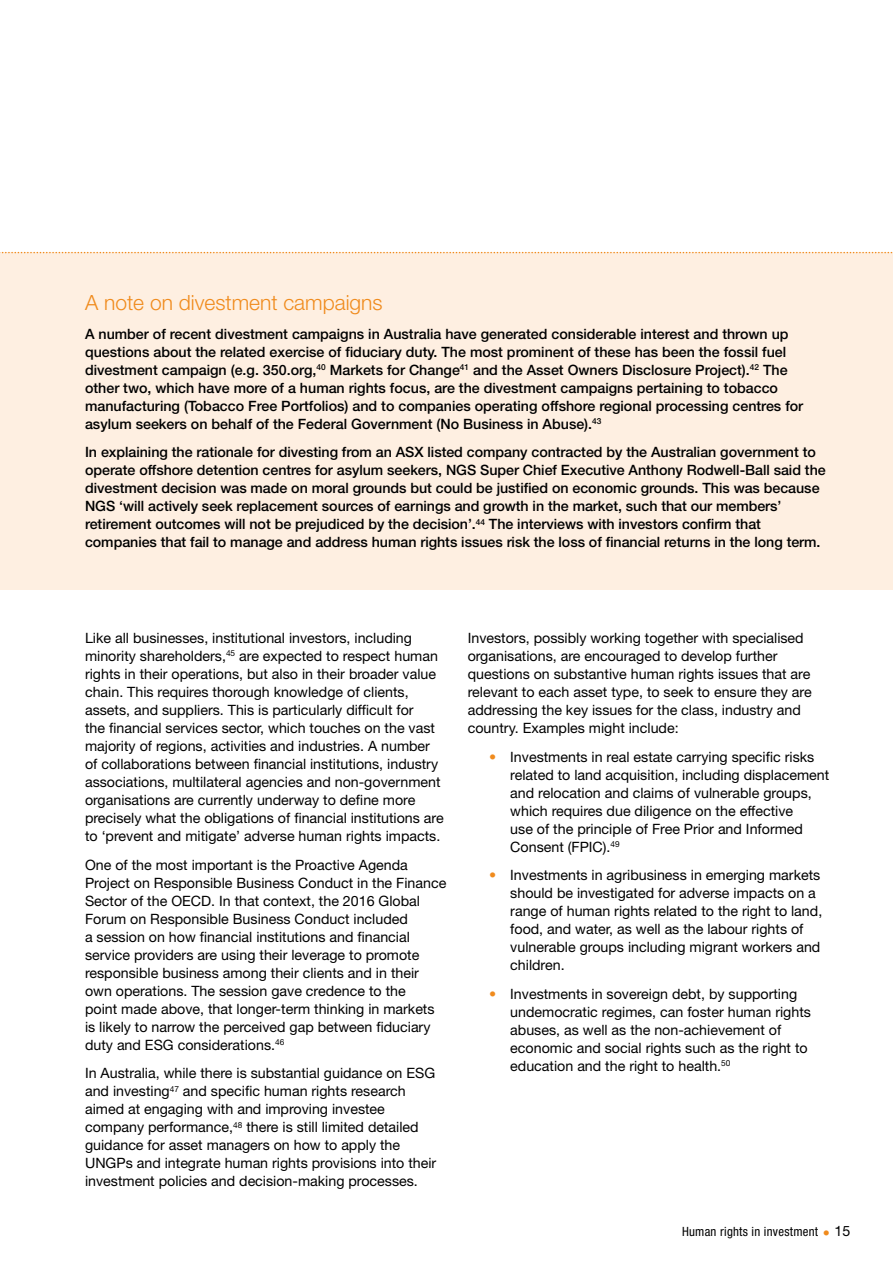
<style>
.page{position:relative;width:893px;height:1263px;background:#fff}
.page>*{position:absolute;margin:0;border:0;box-sizing:border-box;transform-origin:0 0}
.t1{font:300 21px "Helvetica Neue LT Std";color:#f08b1d}
.t2{font:14.25px/18px "Helvetica Neue LT Std";color:#000}
.t3{font:500 14.25px/18px "Helvetica Neue LT Std";letter-spacing:-.005em;color:#000}
.t4{font:condensed 12.75px "Helvetica Neue LT Std";letter-spacing:.02em;color:#000}
.s1{color:#f08b1d}
.s2{font-weight:500;font-size:14.25px;color:#f08b1d}
.s3{font-stretch:normal;font-size:14.25px}
</style>
<div class="page">
<div style="left:0;top:253px;width:893px;height:337px;background:#feefe1"></div>
<svg style="left:0;top:252px;width:893px;height:1px"></svg>
<h1 class="t1" style="left:85px;top:290px;width:299px">A note on divestment campaigns</h1>
<p class="t3" style="left:85px;top:325px;width:720px">A number of recent divestment campaigns in Australia have generated considerable interest and thrown up questions about the related exercise of fiduciary duty. The most prominent of these has been the fossil fuel divestment campaign (e.g. 350.org,<sup>40</sup> Markets for Change<sup>41</sup> and the Asset Owners Disclosure Project).<sup>42</sup> The other two, which have more of a human rights focus, are the divestment campaigns pertaining to tobacco manufacturing (Tobacco Free Portfolios) and to companies operating offshore regional processing centres for asylum seekers on behalf of the Federal Government (No Business in Abuse).<sup>43</sup></p>
<p class="t3" style="left:85px;top:443px;width:742px">In explaining the rationale for divesting from an ASX listed company contracted by the Australian government to operate offshore detention centres for asylum seekers, NGS Super Chief Executive Anthony Rodwell-Ball said the divestment decision was made on moral grounds but could be justified on economic grounds. This was because NGS ‘will actively seek replacement sources of earnings and growth in the market, such that our members’ retirement outcomes will not be prejudiced by the decision’.<sup>44</sup> The interviews with investors confirm that companies that fail to manage and address human rights issues risk the loss of financial returns in the long term.</p>
<p class="t2" style="left:85px;top:629px;width:360px">Like all businesses, institutional investors, including minority shareholders,<sup>45</sup> are expected to respect human rights in their operations, but also in their broader value chain. This requires thorough knowledge of clients, assets, and suppliers. This is particularly difficult for<br>the financial services sector, which touches on the vast majority of regions, activities and industries. A number of collaborations between financial institutions, industry associations, multilateral agencies and non-government organisations are currently underway to define more precisely what the obligations of financial institutions are to ‘prevent and mitigate’ adverse human rights impacts.</p>
<p class="t2" style="left:85px;top:855px;width:363px">One of the most important is the Proactive Agenda Project on Responsible Business Conduct in the Finance Sector of the OECD. In that context, the 2016 Global Forum on Responsible Business Conduct included<br>a session on how financial institutions and financial service providers are using their leverage to promote responsible business among their clients and in their own operations. The session gave credence to the<br>point made above, that longer-term thinking in markets is likely to narrow the perceived gap between fiduciary duty and ESG considerations.<sup>46</sup></p>
<p class="t2" style="left:85px;top:1064px;width:353px">In Australia, while there is substantial guidance on ESG and investing<sup>47</sup> and specific human rights research aimed at engaging with and improving investee company performance,<sup>48</sup> there is still limited detailed guidance for asset managers on how to apply the UNGPs and integrate human rights provisions into their investment policies and decision-making processes.</p>
<p class="t2" style="left:468px;top:629px;width:345px">Investors, possibly working together with specialised organisations, are encouraged to develop further questions on substantive human rights issues that are relevant to each asset type, to seek to ensure they are addressing the key issues for the class, industry and country. Examples might include:</p>
<p class="t2" style="left:510px;top:747px;width:320px;text-indent:-21px"><span class="s1">•</span> Investments in real estate carrying specific risks related to land acquisition, including displacement and relocation and claims of vulnerable groups, which requires due diligence on the effective<br>use of the principle of Free Prior and Informed Consent (FPIC).<sup>49</sup></p>
<p class="t2" style="left:510px;top:866px;width:314px;text-indent:-21px"><span class="s1">•</span> Investments in agribusiness in emerging markets should be investigated for adverse impacts on a range of human rights related to the right to land, food, and water, as well as the labour rights of vulnerable groups including migrant workers and children.</p>
<p class="t2" style="left:510px;top:984px;width:302px;text-indent:-21px"><span class="s1">•</span> Investments in sovereign debt, by supporting undemocratic regimes, can foster human rights abuses, as well as the non-achievement of economic and social rights such as the right to education and the right to health.<sup>50</sup></p>
<p class="t4" style="left:682px;top:1224px;width:170px">Human rights in investment <span class="s2">•</span> <span class="s3">15</span></p>
</div>
